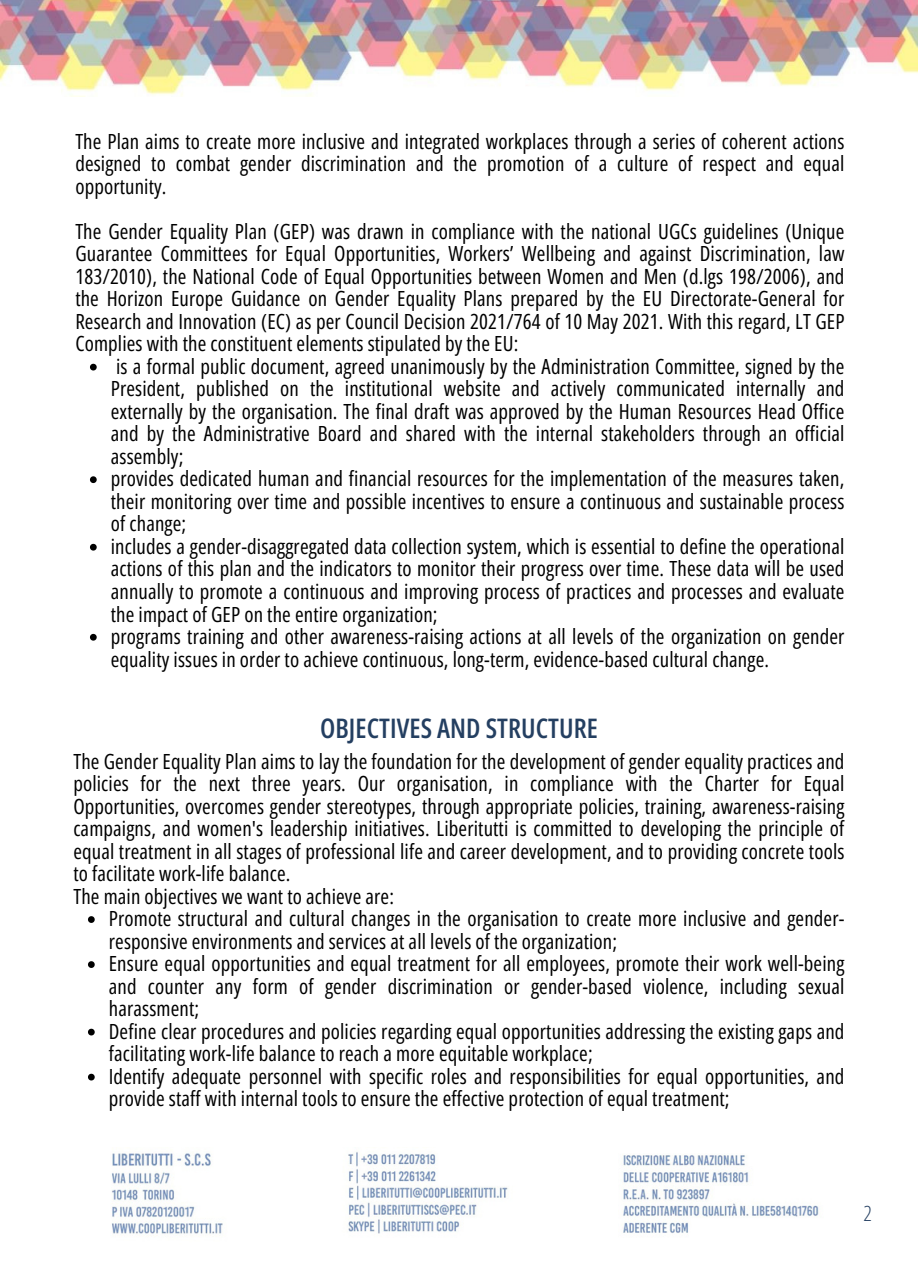
<style>
.page{position:relative;width:918px;height:1264px;background:#fff}
.page>*{position:absolute;margin:0;border:0;box-sizing:border-box;transform-origin:0 0}
.t1{font:600 26.85px "Open Sans Condensed";letter-spacing:.005em;color:#243f61}
.t2{font:20.85px/22.5px "Open Sans Condensed";letter-spacing:.005em;color:#000;text-align:justify}
.t3{font:300 20.85px "Open Sans Condensed";color:#243f61}
</style>
<div class="page">
<img style="left:0;top:0;width:918px;height:97px">
<img style="left:112px;top:1152px;width:707px;height:82px">
<svg style="left:90px;top:364px;width:7px;height:6px"></svg>
<svg style="left:90px;top:476px;width:7px;height:7px"></svg>
<svg style="left:90px;top:544px;width:7px;height:6px"></svg>
<svg style="left:90px;top:634px;width:7px;height:6px"></svg>
<svg style="left:88px;top:916px;width:7px;height:6px"></svg>
<svg style="left:88px;top:961px;width:7px;height:6px"></svg>
<svg style="left:88px;top:1028px;width:7px;height:7px"></svg>
<svg style="left:88px;top:1073px;width:7px;height:7px"></svg>
<p class="t2" style="left:75px;top:129px;width:771px">The Plan aims to create more inclusive and integrated workplaces through a series of coherent actions designed to combat gender discrimination and the promotion of a culture of respect and equal opportunity.</p>
<p class="t2" style="left:75px;top:219px;width:771px">The Gender Equality Plan (GEP) was drawn in compliance with the national UGCs guidelines (Unique Guarantee Committees for Equal Opportunities, Workers’ Wellbeing and against Discrimination, law 183/2010), the National Code of Equal Opportunities between Women and Men (d.lgs 198/2006), and the Horizon Europe Guidance on Gender Equality Plans prepared by the EU Directorate-General for Research and Innovation (EC) as per Council Decision 2021/764 of 10 May 2021. With this regard, LT GEP Complies with the constituent elements stipulated by the EU:</p>
<p class="t2" style="left:111px;top:354px;width:735px">is a formal public document, agreed unanimously by the Administration Committee, signed by the President, published on the institutional website and actively communicated internally and externally by the organisation. The final draft was approved by the Human Resources Head Office and by the Administrative Board and shared with the internal stakeholders through an official assembly;</p>
<p class="t2" style="left:111px;top:467px;width:735px">provides dedicated human and financial resources for the implementation of the measures taken, their monitoring over time and possible incentives to ensure a continuous and sustainable process of change;</p>
<p class="t2" style="left:111px;top:534px;width:735px">includes a gender-disaggregated data collection system, which is essential to define the operational actions of this plan and the indicators to monitor their progress over time. These data will be used annually to promote a continuous and improving process of practices and processes and evaluate the impact of GEP on the entire organization;</p>
<p class="t2" style="left:111px;top:624px;width:735px">programs training and other awareness-raising actions at all levels of the organization on gender equality issues in order to achieve continuous, long-term, evidence-based cultural change.</p>
<p class="t1" style="left:320px;top:709px;width:279px">OBJECTIVES AND STRUCTURE</p>
<p class="t2" style="left:73px;top:749px;width:773px">The Gender Equality Plan aims to lay the foundation for the development of gender equality practices and policies for the next three years. Our organisation, in compliance with the Charter for Equal Opportunities, overcomes gender stereotypes, through appropriate policies, training, awareness-raising campaigns, and women's leadership initiatives. Liberitutti is committed to developing the principle of equal treatment in all stages of professional life and career development, and to providing concrete tools to facilitate work-life balance.</p>
<p class="t2" style="left:73px;top:884px;width:322px">The main objectives we want to achieve are:</p>
<p class="t2" style="left:109px;top:907px;width:737px">Promote structural and cultural changes in the organisation to create more inclusive and gender&shy;responsive environments and services at all levels of the organization;</p>
<p class="t2" style="left:109px;top:952px;width:737px">Ensure equal opportunities and equal treatment for all employees, promote their work well-being and counter any form of gender discrimination or gender-based violence, including sexual harassment;</p>
<p class="t2" style="left:109px;top:1019px;width:737px">Define clear procedures and policies regarding equal opportunities addressing the existing gaps and facilitating work-life balance to reach a more equitable workplace;</p>
<p class="t2" style="left:109px;top:1064px;width:737px">Identify adequate personnel with specific roles and responsibilities for equal opportunities, and provide staff with internal tools to ensure the effective protection of equal treatment;</p>
<p class="t3" style="left:864px;top:1198px;width:10px">2</p>
</div>
